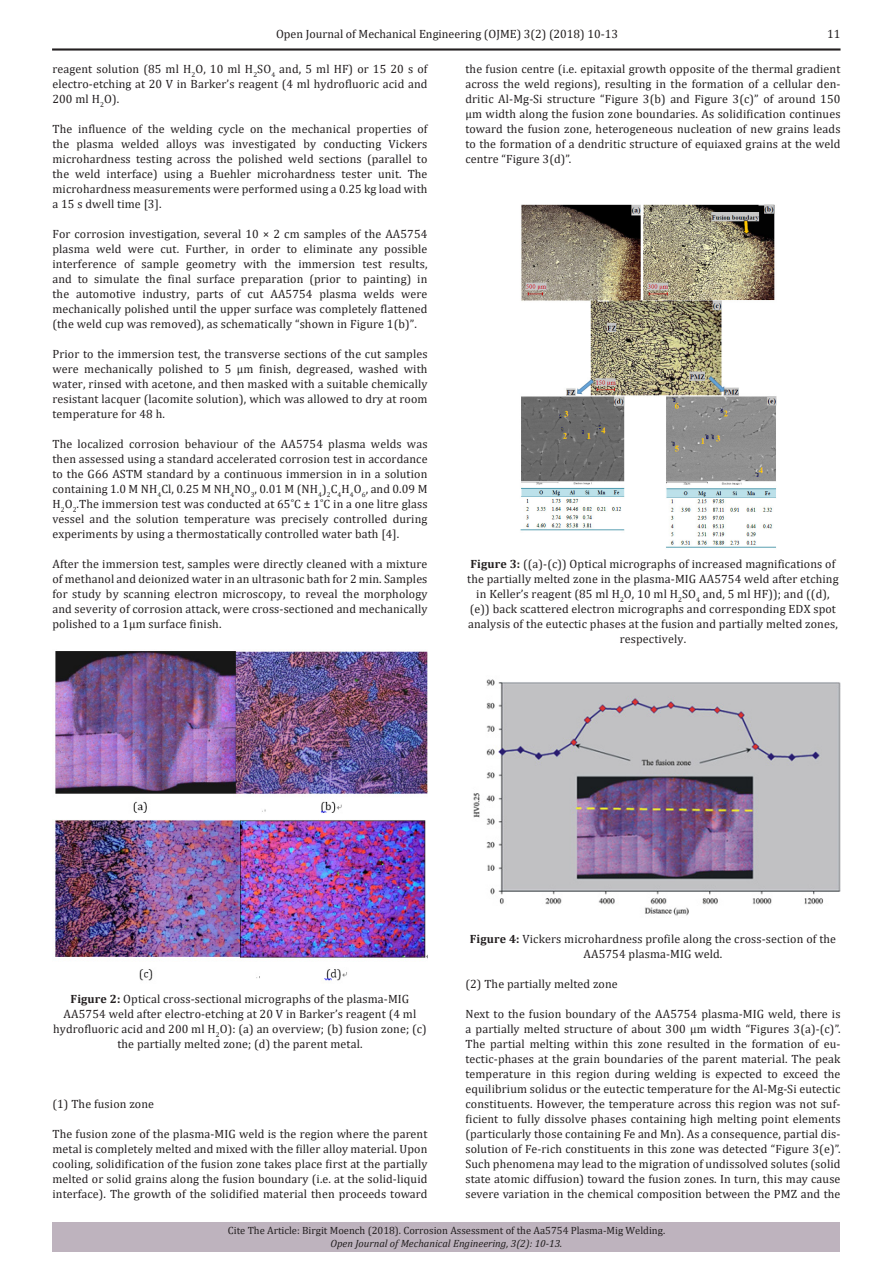
<style>
.page{position:relative;width:893px;height:1263px;background:#fff}
.page>*{position:absolute;margin:0;border:0;box-sizing:border-box;transform-origin:0 0}
.TX{font:12px/15px "Cambria";letter-spacing:.01em;color:#231f20;text-align:justify}
.FT_TT{font:12px/15px "Cambria";letter-spacing:.01em;color:#231f20;text-align:center}
.t1{font:10.5px "Cambria";color:#231f20}
.t2{font:italic 10.5px "Cambria";color:#231f20}
.s1{font-weight:700}
</style>
<div class="page">
<hr style="left:52px;top:48px;width:788px;height:3px;background:#231f20">
<div style="left:52px;top:1222px;width:788px;height:30px;background:#beb3be"></div>
<img style="left:55px;top:651px;width:373px;height:330px">
<img style="left:520px;top:204px;width:257px;height:344px">
<img style="left:473px;top:679px;width:367px;height:237px">
<p class="TX" style="left:276px;top:26px;width:343px">Open Journal of Mechanical Engineering (OJME) 3(2) (2018) 10-13</p>
<p class="TX" style="left:52px;top:61px;width:377px">reagent solution (85 ml H<sub>2</sub>O, 10 ml H<sub>2</sub>SO<sub>4</sub> and, 5 ml HF) or 15 20 s of electro-etching at 20 V in Barker’s reagent (4 ml hydrofluoric acid and 200 ml H<sub>2</sub>O).</p>
<p class="TX" style="left:52px;top:121px;width:377px">The influence of the welding cycle on the mechanical properties of the plasma welded alloys was investigated by conducting Vickers microhardness testing across the polished weld sections (parallel to the weld interface) using a Buehler microhardness tester unit. The microhardness measurements were performed using a 0.25 kg load with a 15 s dwell time [3].</p>
<p class="TX" style="left:52px;top:226px;width:377px">For corrosion investigation, several 10 × 2 cm samples of the AA5754 plasma weld were cut. Further, in order to eliminate any possible interference of sample geometry with the immersion test results, and to simulate the final surface preparation (prior to painting) in the automotive industry, parts of cut AA5754 plasma welds were mechanically polished until the upper surface was completely flattened (the weld cup was removed), as schematically “shown in Figure 1(b)”.</p>
<p class="TX" style="left:52px;top:346px;width:377px">Prior to the immersion test, the transverse sections of the cut samples were mechanically polished to 5 µm finish, degreased, washed with water, rinsed with acetone, and then masked with a suitable chemically resistant lacquer (lacomite solution), which was allowed to dry at room temperature for 48 h.</p>
<p class="TX" style="left:52px;top:436px;width:377px">The localized corrosion behaviour of the AA5754 plasma welds was then assessed using a standard accelerated corrosion test in accordance to the G66 ASTM standard by a continuous immersion in in a solution containing 1.0 M NH<sub>4</sub>Cl, 0.25 M NH<sub>4</sub>NO<sub>3</sub>, 0.01 M (NH<sub>4</sub>)<sub>2</sub>C<sub>4</sub>H<sub>4</sub>O<sub>6</sub>, and 0.09 M H<sub>2</sub>O<sub>2</sub>.The immersion test was conducted at 65˚C ± 1˚C in a one litre glass vessel and the solution temperature was precisely controlled during experiments by using a thermostatically controlled water bath [4].</p>
<p class="TX" style="left:52px;top:556px;width:377px">After the immersion test, samples were directly cleaned with a mixture of methanol and deionized water in an ultrasonic bath for 2 min. Samples for study by scanning electron microscopy, to reveal the morphology and severity of corrosion attack, were cross-sectioned and mechanically polished to a 1µm surface finish.</p>
<p class="TX" style="left:827px;top:26px;width:15px">11</p>
<p class="TX" style="left:465px;top:61px;width:377px">the fusion centre (i.e. epitaxial growth opposite of the thermal gradient across the weld regions), resulting in the formation of a cellular den&shy;dritic Al-Mg-Si structure “Figure 3(b) and Figure 3(c)” of around 150 µm width along the fusion zone boundaries. As solidification continues toward the fusion zone, heterogeneous nucleation of new grains leads to the formation of a dendritic structure of equiaxed grains at the weld centre “Figure 3(d)”.</p>
<p class="FT_TT" style="left:467px;top:556px;width:373px"><span class="s1">Figure 3:</span> ((a)-(c)) Optical micrographs of increased magnifications of the partially melted zone in the plasma-MIG AA5754 weld after etching in Keller’s reagent (85 ml H<sub>2</sub>O, 10 ml H<sub>2</sub>SO<sub>4</sub> and, 5 ml HF)); and ((d), (e)) back scattered electron micrographs and corresponding EDX spot analysis of the eutectic phases at the fusion and partially melted zones, respectively.</p>
<p class="FT_TT" style="left:53px;top:991px;width:375px"><span class="s1">Figure 2:</span> Optical cross-sectional micrographs of the plasma-MIG AA5754 weld after electro-etching at 20 V in Barker’s reagent (4 ml hydrofluoric acid and 200 ml H<sub>2</sub>O): (a) an overview; (b) fusion zone; (c) the partially melted zone; (d) the parent metal.</p>
<p class="TX" style="left:52px;top:1096px;width:103px">(1) The fusion zone</p>
<p class="TX" style="left:52px;top:1126px;width:377px">The fusion zone of the plasma-MIG weld is the region where the parent metal is completely melted and mixed with the filler alloy material. Upon cooling, solidification of the fusion zone takes place first at the partially melted or solid grains along the fusion boundary (i.e. at the solid-liquid interface). The growth of the solidified material then proceeds toward</p>
<p class="FT_TT" style="left:470px;top:931px;width:368px"><span class="s1">Figure 4:</span> Vickers microhardness profile along the cross-section of the<br>AA5754 plasma-MIG weld.</p>
<p class="TX" style="left:465px;top:976px;width:154px">(2) The partially melted zone</p>
<p class="TX" style="left:465px;top:1006px;width:377px">Next to the fusion boundary of the AA5754 plasma-MIG weld, there is a partially melted structure of about 300 µm width “Figures 3(a)-(c)”.<br>The partial melting within this zone resulted in the formation of eu&shy;tectic-phases at the grain boundaries of the parent material. The peak temperature in this region during welding is expected to exceed the equilibrium solidus or the eutectic temperature for the Al-Mg-Si eutectic constituents. However, the temperature across this region was not suf&shy;ficient to fully dissolve phases containing high melting point elements (particularly those containing Fe and Mn). As a consequence, partial dis&shy;solution of Fe-rich constituents in this zone was detected “Figure 3(e)”.<br>Such phenomena may lead to the migration of undissolved solutes (solid state atomic diffusion) toward the fusion zones. In turn, this may cause severe variation in the chemical composition between the PMZ and the</p>
<p class="t1" style="left:228px;top:1225px;width:439px">Cite The Article: Birgit Moench (2018). Corrosion Assessment of the Aa5754 Plasma-Mig Welding.</p>
<p class="t2" style="left:331px;top:1236px;width:233px">Open Journal of Mechanical Engineering, 3(2): 10-13.</p>
</div>
